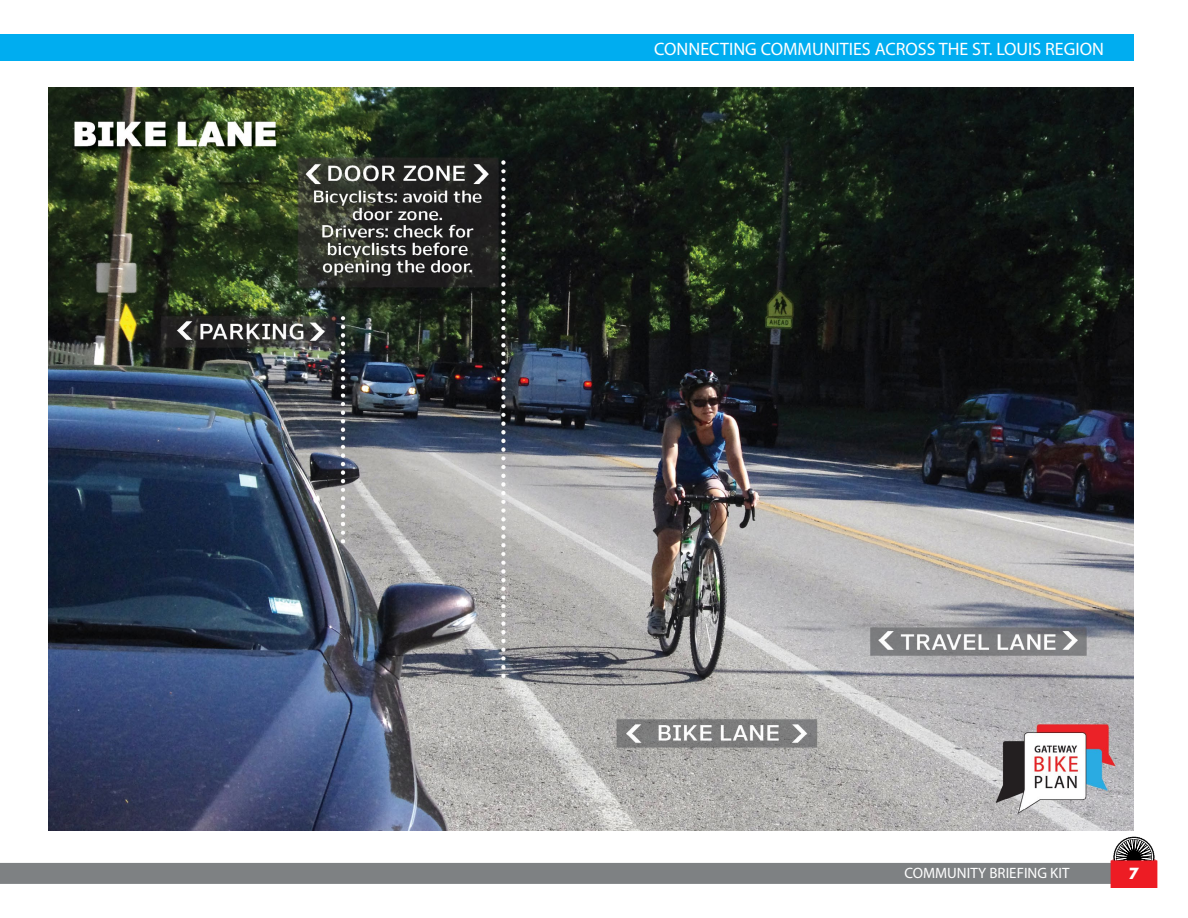
<style>
.page{position:relative;width:1188px;height:918px;background:#fff}
.page>*{position:absolute;margin:0;border:0;box-sizing:border-box;transform-origin:0 0}
.t1{font:18px "Myriad Pro";color:#fff}
.t2{font:15px "Myriad Pro";color:#fff}
.t3{font:700 15px "Futura";color:#fff}
</style>
<div class="page">
<div style="left:0;top:863px;width:1134px;height:21px;background:#7e8183"></div>
<div style="left:0;top:34px;width:1134px;height:27px;background:#00adf0"></div>
<svg style="left:1111px;top:836px;width:46px;height:51px"></svg>
<img style="left:48px;top:87px;width:1086px;height:744px">
<p class="t1" style="left:654px;top:38px;width:451px">CONNECTING COMMUNITIES ACROSS THE ST. LOUIS REGION</p>
<p class="t2" style="left:904px;top:864px;width:167px">COMMUNITY BRIEFING KIT</p>
<p class="t3" style="left:1129px;top:864px;width:12px">7</p>
</div>
